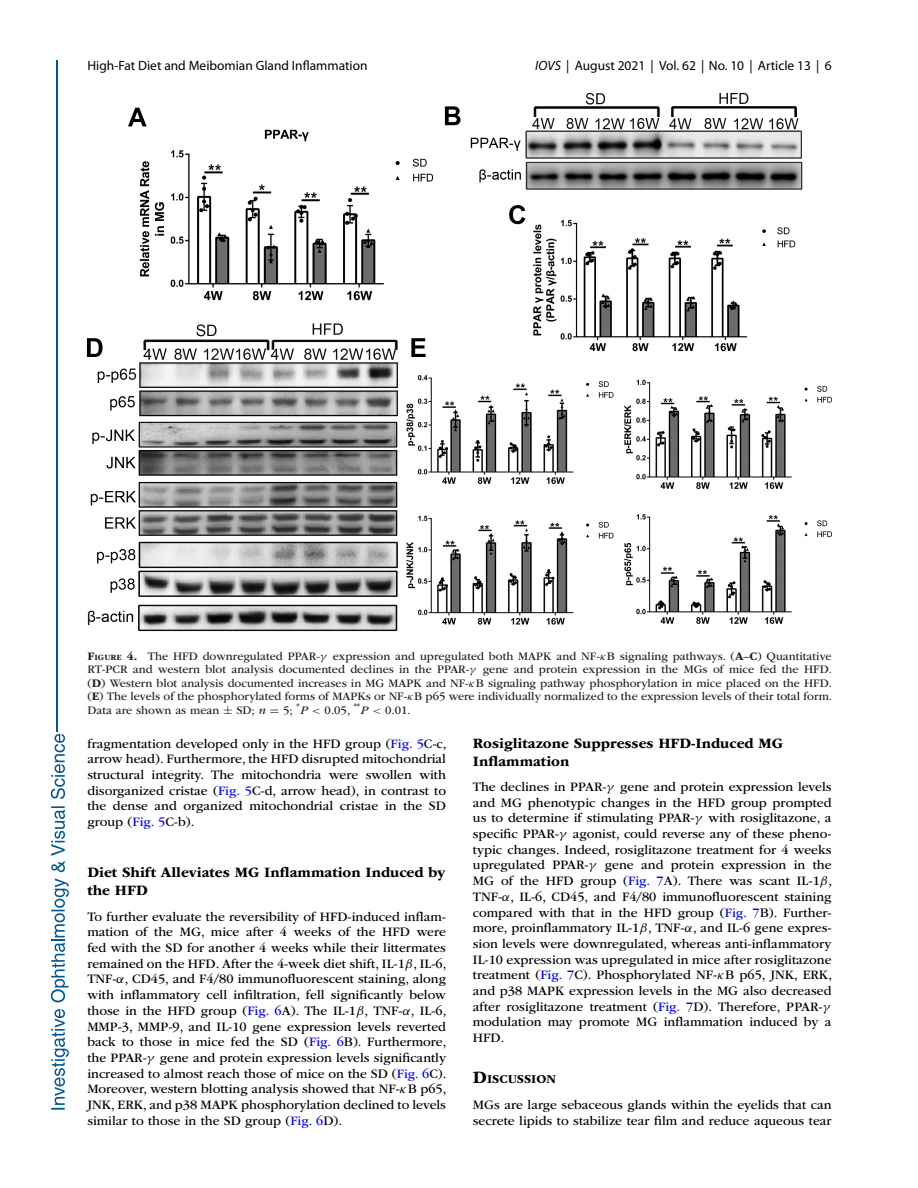
<style>
.page{position:relative;width:918px;height:1188px;background:#fff}
.page>*{position:absolute;margin:0;border:0;box-sizing:border-box;transform-origin:0 0}
.t1{font:700 15px/18px "ITC Garamond Std";color:#000}
.t2{font:13.5px/15.8px "ITC Garamond Std";color:#000;text-align:justify}
.t3{font:13.5px "Myriad Pro";color:#000}
.t4{font:700 12.6px "ITC Garamond Std";color:#000}
.t5{font:12px/13.5px "ITC Garamond Std";color:#231f20;text-align:justify}
.s1{font-style:italic}
.s2{font-weight:700}
.s3{font-weight:700;font-size:8.4px}
.s4{font-family:"RMTMI"}
.s5{font-family:"MTSY"}
.s6{color:#00f}
.s7{font-size:18px}
</style>
<div class="page">
<hr style="left:57px;top:60px;width:1px;height:672px;background:#005892">
<svg style="left:51px;top:734px;width:18px;height:376px"></svg>
<img style="left:87px;top:92px;width:745px;height:540px">
<p class="t3" style="left:87px;top:60px;width:282px">High-Fat Diet and Meibomian Gland Inflammation</p>
<p class="t3" style="left:535px;top:60px;width:298px"><span class="s1">IOVS</span> | August 2021 | Vol. 62 | No. 10 | Article 13 | 6</p>
<p class="t5" style="left:87px;top:650px;width:746px"><span class="s2">F</span><span class="s3">IGURE</span> <span class="s2">4.</span> The HFD downregulated PPAR-<span class="s4">γ</span> expression and upregulated both MAPK and NF-<span class="s4">κ</span>B signaling pathways. (<span class="s2">A</span>–<span class="s2">C</span>) Quantitative RT-PCR and western blot analysis documented declines in the PPAR-<span class="s4">γ</span> gene and protein expression in the MGs of mice fed the HFD. (<span class="s2">D</span>) Western blot analysis documented increases in MG MAPK and NF-<span class="s4">κ</span>B signaling pathway phosphorylation in mice placed on the HFD. (<span class="s2">E</span>) The levels of the phosphorylated forms of MAPKs or NF-<span class="s4">κ</span>B p65 were individually normalized to the expression levels of their total form.<br>Data are shown as mean <span class="s5">±</span> SD; <span class="s1">n</span> <span class="s5">=</span> 5; <sup>*</sup><span class="s1">P</span> <span class="s4">&lt;</span> 0.05, <sup>**</sup><span class="s1">P</span> <span class="s4">&lt;</span> 0.01.</p>
<p class="t2" style="left:87px;top:737px;width:361px">fragmentation developed only in the HFD group (<span class="s6">Fig. 5</span>C-c, arrow head). Furthermore, the HFD disrupted mitochondrial structural integrity. The mitochondria were swollen with disorganized cristae (<span class="s6">Fig. 5</span>C-d, arrow head), in contrast to the dense and organized mitochondrial cristae in the SD group (<span class="s6">Fig. 5</span>C-b).</p>
<p class="t1" style="left:87px;top:865px;width:360px">Diet Shift Alleviates MG Inflammation Induced by the HFD</p>
<p class="t2" style="left:87px;top:910px;width:361px">To further evaluate the reversibility of HFD-induced inflam&shy;mation of the MG, mice after 4 weeks of the HFD were fed with the SD for another 4 weeks while their littermates remained on the HFD. After the 4-week diet shift, IL-1<span class="s4">β</span>, IL-6, TNF-<span class="s4">α</span>, CD45, and F4/80 immunofluorescent staining, along with inflammatory cell infiltration, fell significantly below those in the HFD group (<span class="s6">Fig. 6</span>A). The IL-1<span class="s4">β</span>, TNF-<span class="s4">α</span>, IL-6, MMP-3, MMP-9, and IL-10 gene expression levels reverted back to those in mice fed the SD (<span class="s6">Fig. 6</span>B). Furthermore, the PPAR-<span class="s4">γ</span> gene and protein expression levels significantly increased to almost reach those of mice on the SD (<span class="s6">Fig. 6</span>C).<br>Moreover, western blotting analysis showed that NF-<span class="s4">κ</span>B p65, JNK, ERK, and p38 MAPK phosphorylation declined to levels similar to those in the SD group (<span class="s6">Fig. 6</span>D).</p>
<p class="t1" style="left:473px;top:735px;width:312px">Rosiglitazone Suppresses HFD-Induced MG<br>Inflammation</p>
<p class="t2" style="left:473px;top:780px;width:361px;text-align:left">The declines in PPAR-<span class="s4">γ</span> gene and protein expression levels and MG phenotypic changes in the HFD group prompted us to determine if stimulating PPAR-<span class="s4">γ</span> with rosiglitazone, a specific PPAR-<span class="s4">γ</span> agonist, could reverse any of these pheno&shy;typic changes. Indeed, rosiglitazone treatment for 4 weeks upregulated PPAR-<span class="s4">γ</span> gene and protein expression in the MG of the HFD group (<span class="s6">Fig. 7</span>A). There was scant IL-1<span class="s4">β</span>, TNF-<span class="s4">α</span>, IL-6, CD45, and F4/80 immunofluorescent staining compared with that in the HFD group (<span class="s6">Fig. 7</span>B). Further&shy;more, proinflammatory IL-1<span class="s4">β</span>, TNF-<span class="s4">α</span>, and IL-6 gene expres&shy;sion levels were downregulated, whereas anti-inflammatory IL-10 expression was upregulated in mice after rosiglitazone treatment (<span class="s6">Fig. 7</span>C). Phosphorylated NF-<span class="s4">κ</span>B p65, JNK, ERK, and p38 MAPK expression levels in the MG also decreased after rosiglitazone treatment (<span class="s6">Fig. 7</span>D). Therefore, PPAR-<span class="s4">γ </span>modulation may promote MG inflammation induced by a HFD.</p>
<p class="t4" style="left:473px;top:1074px;width:85px"><span class="s7">D</span>ISCUSSION</p>
<p class="t2" style="left:473px;top:1098px;width:360px">MGs are large sebaceous glands within the eyelids that can secrete lipids to stabilize tear film and reduce aqueous tear</p>
</div>
